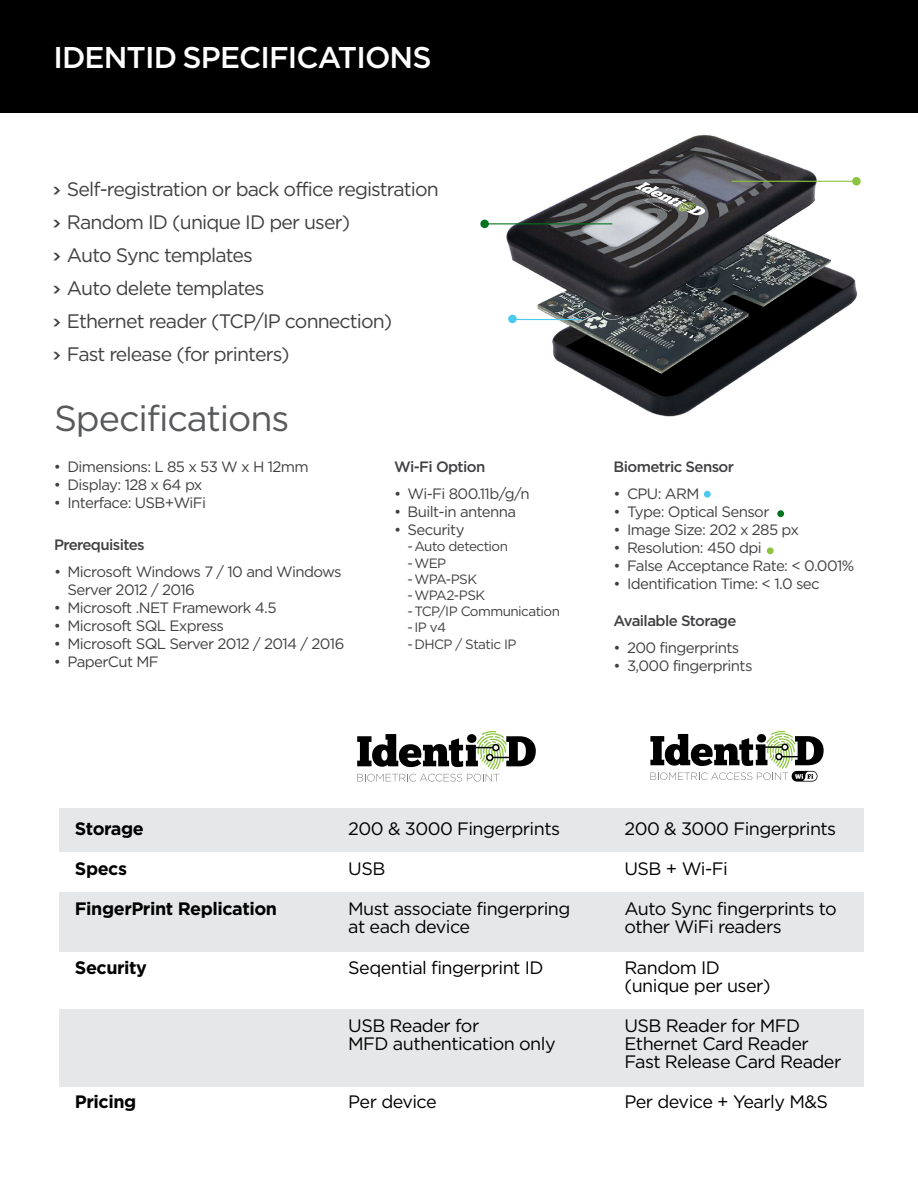
<style>
.page{position:relative;width:918px;height:1188px;background:#fff}
.page>*{position:absolute;margin:0;border:0;box-sizing:border-box;transform-origin:0 0}
.t1{font:36px "Gotham HTF";letter-spacing:-.03em;color:#58595b}
.t2{font:500 30px "Gotham HTF";letter-spacing:-.03em;color:#fff}
.t3{font:19.5px "Gotham HTF";letter-spacing:-.045em;color:#414042}
.t4{font:18px/18px "Gotham HTF";letter-spacing:-.03em;color:#000}
.t5{font:700 18px "Gotham HTF";letter-spacing:-.025em;color:#000}
.t6{font:15px/18px "Gotham HTF";letter-spacing:-.04em;color:#414042}
.t7{font:500 15px "Gotham HTF";letter-spacing:-.04em;color:#414042}
.t8{font:13.5px/16.2px "Gotham HTF";letter-spacing:-.04em;color:#414042}
.s1{font-family:"Chevron"}
</style>
<div class="page">
<div style="left:59px;top:809px;width:805px;height:43px;background:#e6e7e8"></div>
<div style="left:59px;top:892px;width:805px;height:59px;background:#e6e7e8"></div>
<div style="left:59px;top:1010px;width:805px;height:77px;background:#e6e7e8"></div>
<svg style="left:357px;top:731px;width:179px;height:51px"></svg>
<svg style="left:792px;top:771px;width:26px;height:11px"></svg>
<svg style="left:650px;top:731px;width:174px;height:50px"></svg>
<div style="left:767px;top:547px;width:7px;height:7px;background:#8bc53f;border-radius:50%"></div>
<div style="left:777px;top:510px;width:7px;height:7px;background:#02731e;border-radius:50%"></div>
<div style="left:704px;top:491px;width:7px;height:7px;background:#4acaf0;border-radius:50%"></div>
<img style="left:492px;top:112px;width:385px;height:305px">
<hr style="left:732px;top:181px;width:124px;height:1px;background:#8bc53f">
<div style="left:852px;top:177px;width:9px;height:9px;background:#8bc53f;border-radius:50%"></div>
<hr style="left:512px;top:319px;width:70px;height:1px;background:#4acaf0">
<hr style="left:485px;top:223px;width:127px;height:1px;background:#02731e">
<div style="left:508px;top:315px;width:9px;height:8px;background:#4acaf0;border-radius:50%"></div>
<div style="left:480px;top:220px;width:9px;height:8px;background:#02731e;border-radius:50%"></div>
<div style="left:0;top:0;width:918px;height:112px;background:#000"></div>
<h2 class="t2" style="left:53px;top:41px;width:380px">IDENTID SPECIFICATIONS</h2>
<h3 class="t3" style="left:53px;top:179px;width:387px"><span class="s1">•</span> Self-registration or back office registration</h3>
<h3 class="t3" style="left:53px;top:212px;width:298px"><span class="s1">•</span> Random ID (unique ID per user)</h3>
<h3 class="t3" style="left:53px;top:245px;width:201px"><span class="s1">•</span> Auto Sync templates</h3>
<h3 class="t3" style="left:53px;top:278px;width:213px"><span class="s1">•</span> Auto delete templates</h3>
<h3 class="t3" style="left:53px;top:311px;width:340px"><span class="s1">•</span> Ethernet reader (TCP/IP connection)</h3>
<h3 class="t3" style="left:53px;top:344px;width:238px"><span class="s1">•</span> Fast release (for printers)</h3>
<h1 class="t1" style="left:54px;top:399px;width:237px">Specifications</h1>
<p class="t6" style="left:54px;top:458px;width:256px">• Dimensions: L 85 x 53 W x H 12mm</p>
<p class="t6" style="left:54px;top:476px;width:150px">• Display: 128 x 64 px</p>
<p class="t6" style="left:54px;top:494px;width:154px">• Interface: USB+WiFi</p>
<p class="t7" style="left:54px;top:536px;width:92px">Prerequisites</p>
<p class="t6" style="left:67px;top:563px;width:276px;text-indent:-13px">• Microsoft Windows 7 / 10 and Windows<br>Server 2012 / 2016</p>
<p class="t6" style="left:54px;top:599px;width:224px">• Microsoft .NET Framework 4.5</p>
<p class="t6" style="left:54px;top:617px;width:171px">• Microsoft SQL Express</p>
<p class="t6" style="left:54px;top:635px;width:292px">• Microsoft SQL Server 2012 / 2014 / 2016</p>
<p class="t6" style="left:54px;top:653px;width:106px">• PaperCut MF</p>
<p class="t7" style="left:394px;top:458px;width:93px">Wi-Fi Option</p>
<p class="t6" style="left:394px;top:485px;width:137px">• Wi-Fi 800.11b/g/n</p>
<p class="t6" style="left:394px;top:503px;width:124px">• Built-in antenna</p>
<p class="t6" style="left:394px;top:521px;width:72px">• Security</p>
<p class="t8" style="left:408px;top:538px;width:154px">-Auto detection<br>-WEP<br>-WPA-PSK<br>-WPA2-PSK<br>-TCP/IP Communication -IP v4<br>-DHCP / Static IP</p>
<p class="t7" style="left:614px;top:458px;width:122px">Biometric Sensor</p>
<p class="t6" style="left:614px;top:485px;width:87px">• CPU: ARM</p>
<p class="t6" style="left:614px;top:503px;width:157px">• Type: Optical Sensor</p>
<p class="t6" style="left:614px;top:521px;width:187px">• Image Size: 202 x 285 px</p>
<p class="t6" style="left:614px;top:539px;width:150px">• Resolution: 450 dpi</p>
<p class="t6" style="left:614px;top:557px;width:242px">• False Acceptance Rate: &lt; 0.001%</p>
<p class="t6" style="left:614px;top:575px;width:208px">• Identification Time: &lt; 1.0 sec</p>
<p class="t7" style="left:614px;top:612px;width:124px">Available Storage</p>
<p class="t6" style="left:614px;top:639px;width:127px">• 200 fingerprints</p>
<p class="t6" style="left:614px;top:657px;width:140px">• 3,000 fingerprints</p>
<p class="t5" style="left:75px;top:818px;width:70px">Storage</p>
<p class="t4" style="left:348px;top:820px;width:213px">200 &amp; 3000 Fingerprints</p>
<p class="t4" style="left:624px;top:820px;width:213px">200 &amp; 3000 Fingerprints</p>
<p class="t5" style="left:75px;top:859px;width:54px">Specs</p>
<p class="t4" style="left:348px;top:860px;width:39px">USB</p>
<p class="t4" style="left:624px;top:860px;width:105px">USB + Wi-Fi</p>
<p class="t5" style="left:75px;top:899px;width:204px">FingerPrint Replication</p>
<p class="t4" style="left:348px;top:900px;width:224px">Must associate fingerpring at each device</p>
<p class="t4" style="left:624px;top:900px;width:214px">Auto Sync fingerprints to other WiFi readers</p>
<p class="t5" style="left:75px;top:957px;width:74px">Security</p>
<p class="t4" style="left:348px;top:958px;width:197px">Seqential fingerprint ID</p>
<p class="t4" style="left:624px;top:958px;width:148px">Random ID (unique per user)</p>
<p class="t4" style="left:348px;top:1016px;width:209px">USB Reader for<br>MFD authentication only</p>
<p class="t4" style="left:624px;top:1016px;width:218px">USB Reader for MFD<br>Ethernet Card Reader<br>Fast Release Card Reader</p>
<p class="t5" style="left:75px;top:1091px;width:63px">Pricing</p>
<p class="t4" style="left:348px;top:1092px;width:90px">Per device</p>
<p class="t4" style="left:624px;top:1092px;width:205px">Per device + Yearly M&amp;S</p>
</div>
